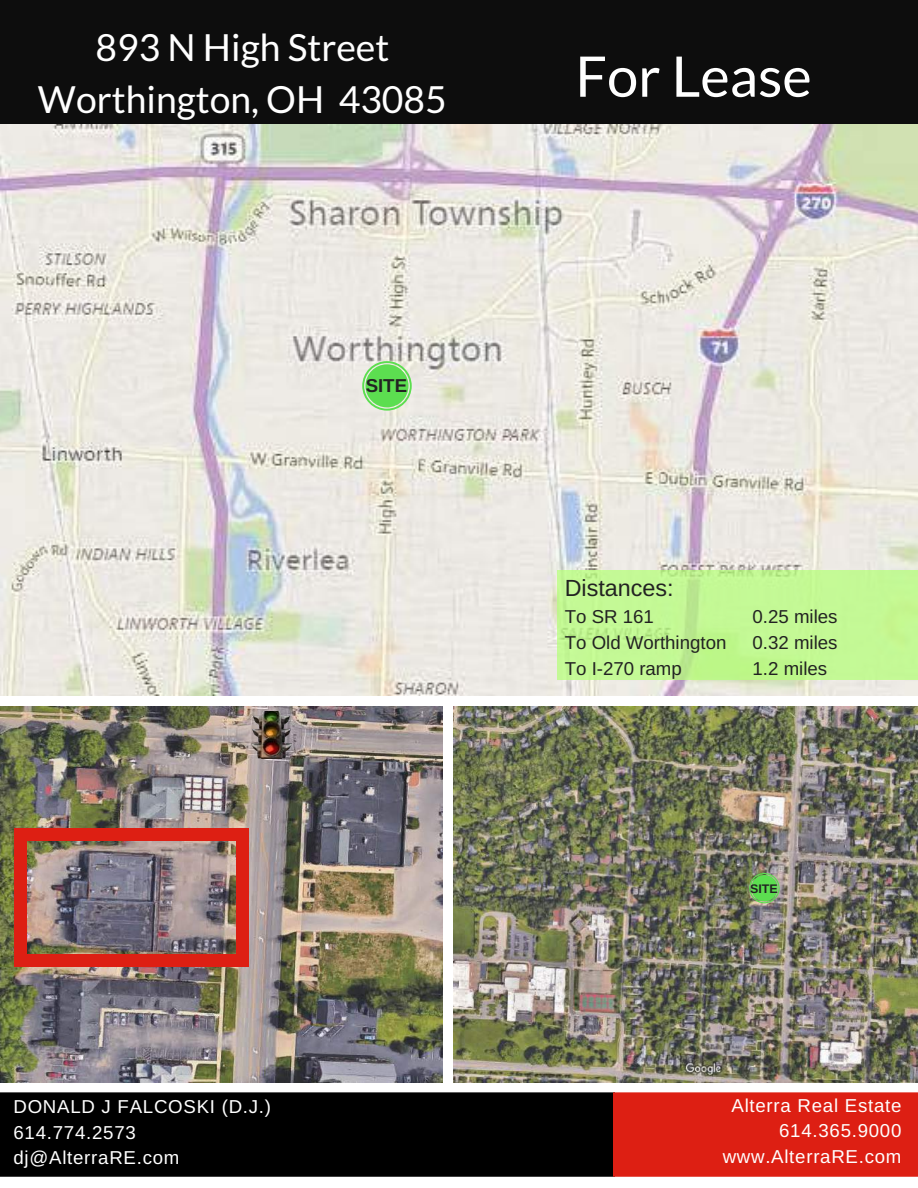
<style>
.page{position:relative;width:918px;height:1188px;background:#fff}
.page>*{position:absolute;margin:0;border:0;box-sizing:border-box;transform-origin:0 0}
.t1{font:55.95px "Lato";color:#fff}
.t2{font:37.35px/51.8px "Lato";color:#fff;text-align:center}
.t3{font:23.4px "Arimo";color:#222}
.t4{font:18.75px/25.8px "Arimo";letter-spacing:.04em;color:#fff}
.t5{font:18.75px/25.8px "Arimo";color:#222}
.t6{font:700 18.75px "Arimo";color:#222}
.t7{font:700 12.45px "Arimo";color:#222}
</style>
<div class="page">
<div style="left:0;top:0;width:918px;height:134px;background:#0d0d0d"></div>
<div style="left:0;top:1092px;width:614px;height:85px;background:#000"></div>
<div style="left:614px;top:1092px;width:304px;height:85px;background:#dd1f13"></div>
<img style="left:0;top:125px;width:918px;height:570px">
<img style="left:0;top:706px;width:442px;height:376px">
<img style="left:453px;top:706px;width:465px;height:376px">
<svg style="left:362px;top:361px;width:50px;height:50px"></svg>
<div style="left:365px;top:364px;width:44px;height:43px;background:#5cde50;border-radius:50%"></div>
<svg style="left:749px;top:873px;width:31px;height:30px"></svg>
<div style="left:751px;top:875px;width:27px;height:26px;background:#5cde50;border-radius:50%"></div>
<div style="left:236px;top:954px;width:13px;height:13px;background:#dd1f13"></div>
<div style="left:14px;top:840px;width:13px;height:115px;background:#dd1f13"></div>
<div style="left:14px;top:954px;width:13px;height:13px;background:#dd1f13"></div>
<div style="left:236px;top:840px;width:13px;height:115px;background:#dd1f13"></div>
<div style="left:26px;top:954px;width:211px;height:13px;background:#dd1f13"></div>
<div style="left:236px;top:828px;width:13px;height:12px;background:#dd1f13"></div>
<div style="left:14px;top:828px;width:13px;height:12px;background:#dd1f13"></div>
<div style="left:26px;top:828px;width:211px;height:12px;background:#dd1f13"></div>
<svg style="left:557px;top:570px;width:361px;height:110px;background:#c2f792"></svg>
<img style="left:252px;top:711px;width:39px;height:47px">
<h2 class="t2" style="left:38px;top:20px;width:410px">893 N High Street<br>Worthington, OH 43085</h2>
<p class="t6" style="left:366px;top:375px;width:43px">SITE</p>
<h1 class="t1" style="left:575px;top:42px;width:238px">For Lease</h1>
<p class="t3" style="left:565px;top:575px;width:110px">Distances:</p>
<p class="t5" style="left:565px;top:604px;width:163px">To SR 161<br>To Old Worthington<br>To I-270 ramp</p>
<p class="t5" style="left:753px;top:604px;width:86px;text-align:justify">0.25 miles 0.32 miles 1.2 miles</p>
<p class="t7" style="left:750px;top:882px;width:29px">SITE</p>
<p class="t4" style="left:13px;top:1093px;width:259px">DONALD J FALCOSKI (D.J.)<br>614.774.2573 dj@AlterraRE.com</p>
<p class="t4" style="left:723px;top:1092px;width:180px;text-align:right">Alterra Real Estate<br>614.365.9000 www.AlterraRE.com</p>
</div>
